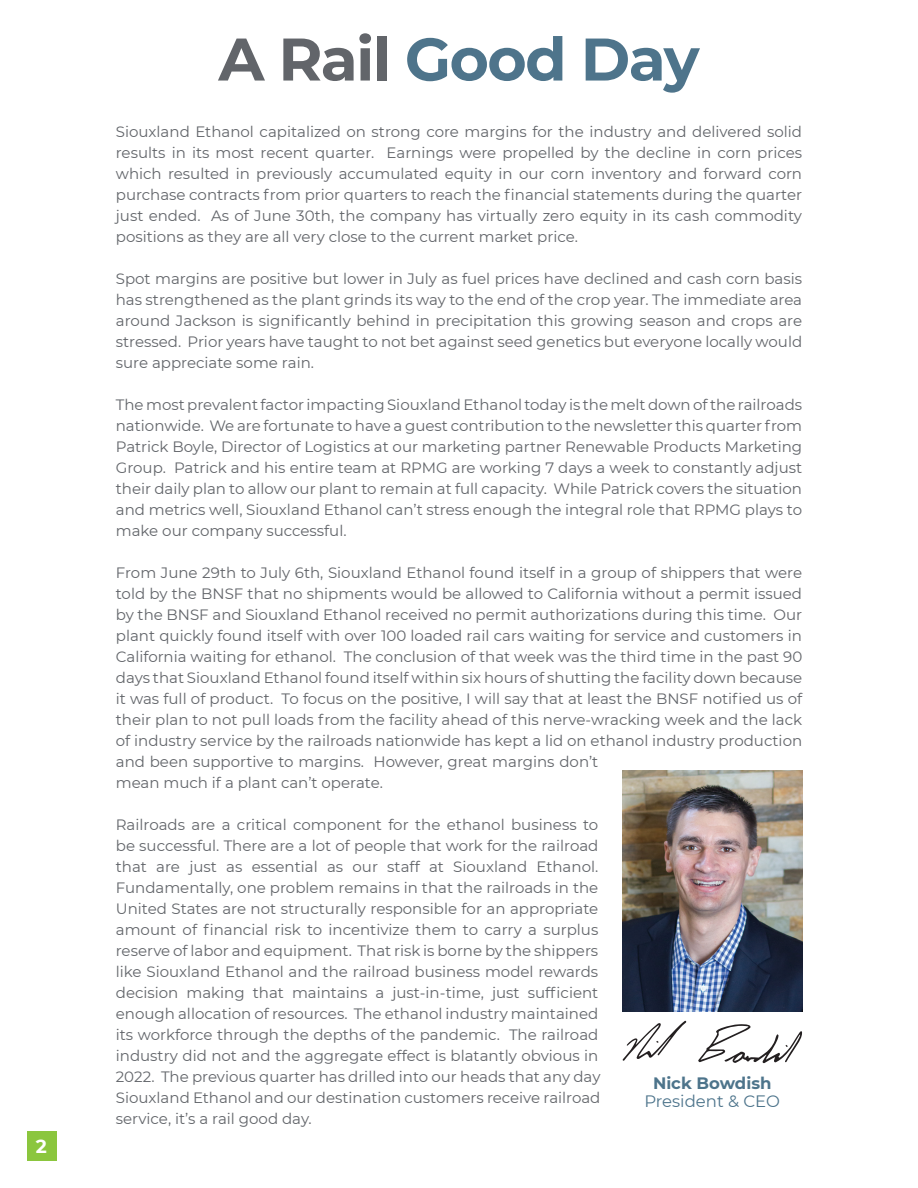
<style>
.page{position:relative;width:918px;height:1188px;background:#fff}
.page>*{position:absolute;margin:0;border:0;box-sizing:border-box;transform-origin:0 0}
.t1{font:700 60px "Montserrat";letter-spacing:-.025em;color:#4e748b}
.t2{font:700 18.75px "Montserrat";color:#fff}
.t3{font:16.5px "Montserrat";color:#4d748b}
.t4{font:700 16.5px "Montserrat";color:#4d748b}
.t5{font:15px/21px "Montserrat";color:#62656a;text-align:justify}
.s1{color:#62656a}
</style>
<div class="page">
<div style="left:27px;top:1132px;width:29px;height:29px;background:#8bc63e"></div>
<svg style="left:698px;top:1024px;width:104px;height:39px"></svg>
<svg style="left:622px;top:1021px;width:64px;height:40px"></svg>
<img style="left:622px;top:770px;width:180px;height:241px">
<p class="t2" style="left:36px;top:1133px;width:13px">2</p>
<h1 class="t1" style="left:218px;top:16px;width:483px"><span class="s1">A Rail</span> Good Day</h1>
<p class="t5" style="left:116px;top:120px;width:688px">Siouxland Ethanol capitalized on strong core margins for the industry and delivered solid results in its most recent quarter. Earnings were propelled by the decline in corn prices which resulted in previously accumulated equity in our corn inventory and forward corn purchase contracts from prior quarters to reach the financial statements during the quarter just ended. As of June 30th, the company has virtually zero equity in its cash commodity positions as they are all very close to the current market price.</p>
<p class="t5" style="left:116px;top:267px;width:688px">Spot margins are positive but lower in July as fuel prices have declined and cash corn basis has strengthened as the plant grinds its way to the end of the crop year. The immediate area around Jackson is significantly behind in precipitation this growing season and crops are stressed. Prior years have taught to not bet against seed genetics but everyone locally would sure appreciate some rain.</p>
<p class="t5" style="left:116px;top:393px;width:688px">The most prevalent factor impacting Siouxland Ethanol today is the melt down of the railroads nationwide. We are fortunate to have a guest contribution to the newsletter this quarter from Patrick Boyle, Director of Logistics at our marketing partner Renewable Products Marketing Group. Patrick and his entire team at RPMG are working 7 days a week to constantly adjust their daily plan to allow our plant to remain at full capacity. While Patrick covers the situation and metrics well, Siouxland Ethanol can’t stress enough the integral role that RPMG plays to make our company successful.</p>
<p class="t5" style="left:116px;top:561px;width:688px;text-align:left">From June 29th to July 6th, Siouxland Ethanol found itself in a group of shippers that were told by the BNSF that no shipments would be allowed to California without a permit issued by the BNSF and Siouxland Ethanol received no permit authorizations during this time. Our plant quickly found itself with over 100 loaded rail cars waiting for service and customers in California waiting for ethanol. The conclusion of that week was the third time in the past 90 days that Siouxland Ethanol found itself within six hours of shutting the facility down because it was full of product. To focus on the positive, I will say that at least the BNSF notified us of their plan to not pull loads from the facility ahead of this nerve-wracking week and the lack of industry service by the railroads nationwide has kept a lid on ethanol industry production and been supportive to margins. However, great margins don’t<br>mean much if a plant can’t operate.</p>
<p class="t5" style="left:116px;top:813px;width:486px;text-align:left">Railroads are a critical component for the ethanol business to be successful. There are a lot of people that work for the railroad that are just as essential as our staff at Siouxland Ethanol.<br>Fundamentally, one problem remains in that the railroads in the United States are not structurally responsible for an appropriate amount of financial risk to incentivize them to carry a surplus reserve of labor and equipment. That risk is borne by the shippers like Siouxland Ethanol and the railroad business model rewards decision making that maintains a just-in-time, just sufficient enough allocation of resources. The ethanol industry maintained its workforce through the depths of the pandemic. The railroad industry did not and the aggregate effect is blatantly obvious in 2022. The previous quarter has drilled into our heads that any day Siouxland Ethanol and our destination customers receive railroad service, it’s a rail good day.</p>
<p class="t4" style="left:653px;top:1071px;width:120px">Nick Bowdish</p>
<p class="t3" style="left:644px;top:1090px;width:137px">President &amp; CEO</p>
</div>
